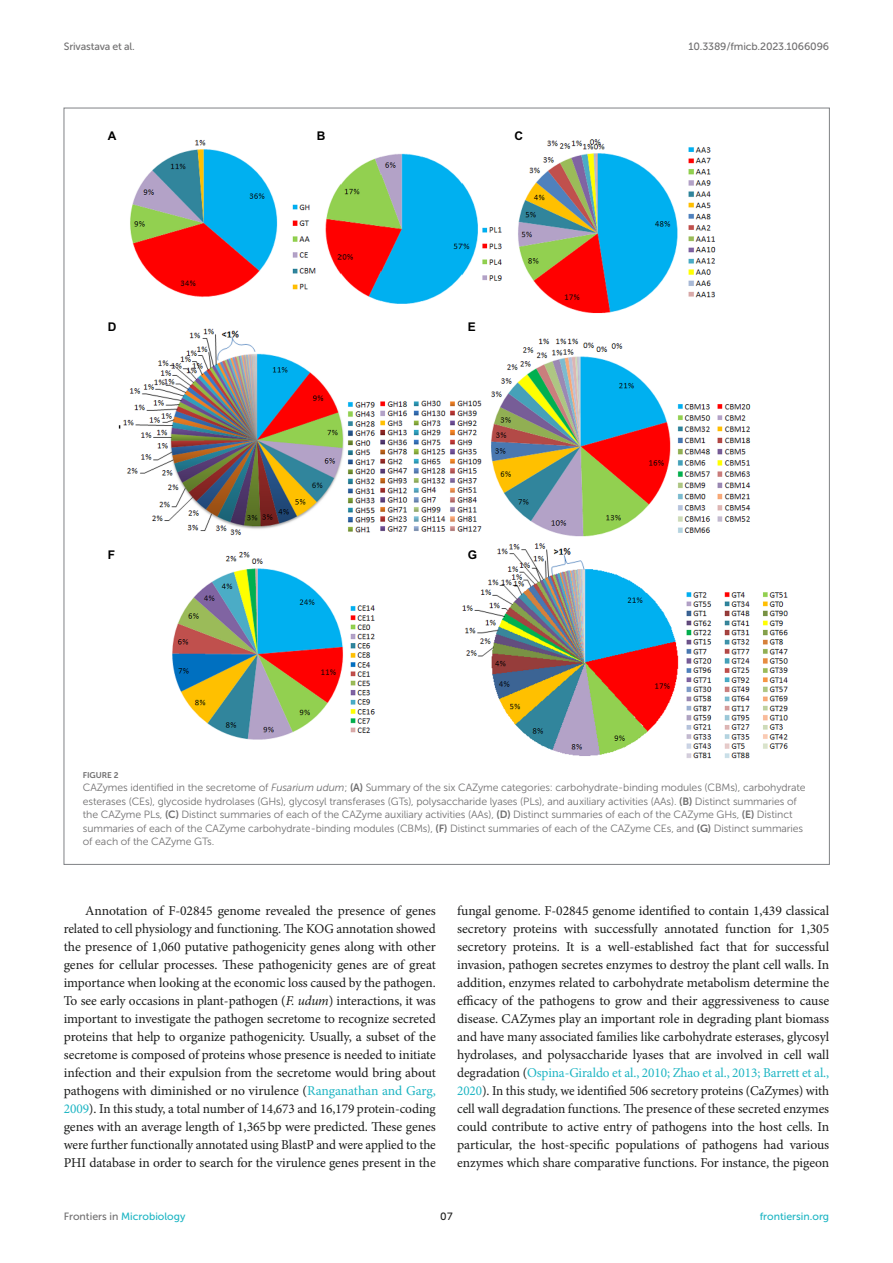
<style>
.page{position:relative;width:893px;height:1263px;background:#fff}
.page>*{position:absolute;margin:0;border:0;box-sizing:border-box;transform-origin:0 0}
.TEXT{font:13.5px/18px "Minion Pro";letter-spacing:-.01em;color:#1b1c1b;text-align:justify}
.t1{font:700 12px "Arial";color:#000}
.FIG_LEG{font:10.5px/13.5px "Museo Sans 300";letter-spacing:-.01em;color:#706f70}
.t2{font:10.5px "Museo Sans 500";letter-spacing:-.015em;color:#706f70}
.t3{font:10.5px "Museo Sans 500";color:#1db5c3}
.t4{font:10.5px "Museo Sans 500";color:#1b1c1b}
.FIG_HD{font:8.25px "Museo Sans 700";letter-spacing:-.01em;color:#706f70}
.s1{font-style:italic}
.s2{font-family:"Museo Sans 700"}
.s3{color:#1db5c3}
.s4{color:#706f70}
</style>
<div class="page">
<img style="left:118px;top:139px;width:671px;height:620px">
<p class="t2" style="left:64px;top:41px;width:73px">Srivastava et al.</p>
<p class="t2" style="left:689px;top:41px;width:142px">10.3389/fmicb.2023.1066096</p>
<p class="t1" style="left:108px;top:127px;width:10px">A</p>
<p class="t1" style="left:317px;top:127px;width:10px">B</p>
<p class="t1" style="left:514px;top:127px;width:10px">C</p>
<p class="t1" style="left:108px;top:318px;width:10px">D</p>
<p class="t1" style="left:468px;top:318px;width:10px">E</p>
<p class="t1" style="left:108px;top:546px;width:9px">F</p>
<p class="t1" style="left:468px;top:546px;width:11px">G</p>
<p class="FIG_HD" style="left:83px;top:770px;width:37px">FIGURE 2</p>
<p class="FIG_LEG" style="left:83px;top:781px;width:724px">CAZymes identified in the secretome of <span class="s1">Fusarium udum</span>; <span class="s2">(A)</span> Summary of the six CAZyme categories: carbohydrate-binding modules (CBMs), carbohydrate esterases (CEs), glycoside hydrolases (GHs), glycosyl transferases (GTs), polysaccharide lyases (PLs), and auxiliary activities (AAs). <span class="s2">(B)</span> Distinct summaries of the CAZyme PLs, <span class="s2">(C)</span> Distinct summaries of each of the CAZyme auxiliary activities (AAs), <span class="s2">(D)</span> Distinct summaries of each of the CAZyme GHs, <span class="s2">(E)</span> Distinct summaries of each of the CAZyme carbohydrate-binding modules (CBMs), <span class="s2">(F)</span> Distinct summaries of each of the CAZyme CEs, and <span class="s2">(G)</span> Distinct summaries of each of the CAZyme GTs.</p>
<p class="TEXT" style="left:64px;top:902px;width:374px;text-indent:21px">Annotation of F-02845 genome revealed the presence of genes related to cell physiology and functioning. The KOG annotation showed the presence of 1,060 putative pathogenicity genes along with other genes for cellular processes. These pathogenicity genes are of great importance when looking at the economic loss caused by the pathogen.<br>To see early occasions in plant-pathogen (<span class="s1">F. udum</span>) interactions, it was important to investigate the pathogen secretome to recognize secreted proteins that help to organize pathogenicity. Usually, a subset of the secretome is composed of proteins whose presence is needed to initiate infection and their expulsion from the secretome would bring about pathogens with diminished or no virulence (<span class="s3">Ranganathan and Garg, 2009</span>). In this study, a total number of 14,673 and 16,179 protein-coding genes with an average length of 1,365bp were predicted. These genes were further functionally annotated using BlastP and were applied to the PHI database in order to search for the virulence genes present in the</p>
<p class="TEXT" style="left:457px;top:902px;width:374px">fungal genome. F-02845 genome identified to contain 1,439 classical secretory proteins with successfully annotated function for 1,305 secretory proteins. It is a well-established fact that for successful invasion, pathogen secretes enzymes to destroy the plant cell walls. In addition, enzymes related to carbohydrate metabolism determine the efficacy of the pathogens to grow and their aggressiveness to cause disease. CAZymes play an important role in degrading plant biomass and have many associated families like carbohydrate esterases, glycosyl hydrolases, and polysaccharide lyases that are involved in cell wall degradation (<span class="s3">Ospina-Giraldo et al., 2010; Zhao et al., 2013; Barrett et al., 2020</span>). In this study, we identified 506 secretory proteins (CaZymes) with cell wall degradation functions. The presence of these secreted enzymes could contribute to active entry of pathogens into the host cells. In particular, the host-specific populations of pathogens had various enzymes which share comparative functions. For instance, the pigeon</p>
<p class="t3" style="left:64px;top:1211px;width:123px"><span class="s4">Frontiers in</span> Microbiology</p>
<p class="t4" style="left:440px;top:1211px;width:14px">07</p>
<p class="t3" style="left:760px;top:1211px;width:71px">frontiersin.org</p>
</div>
